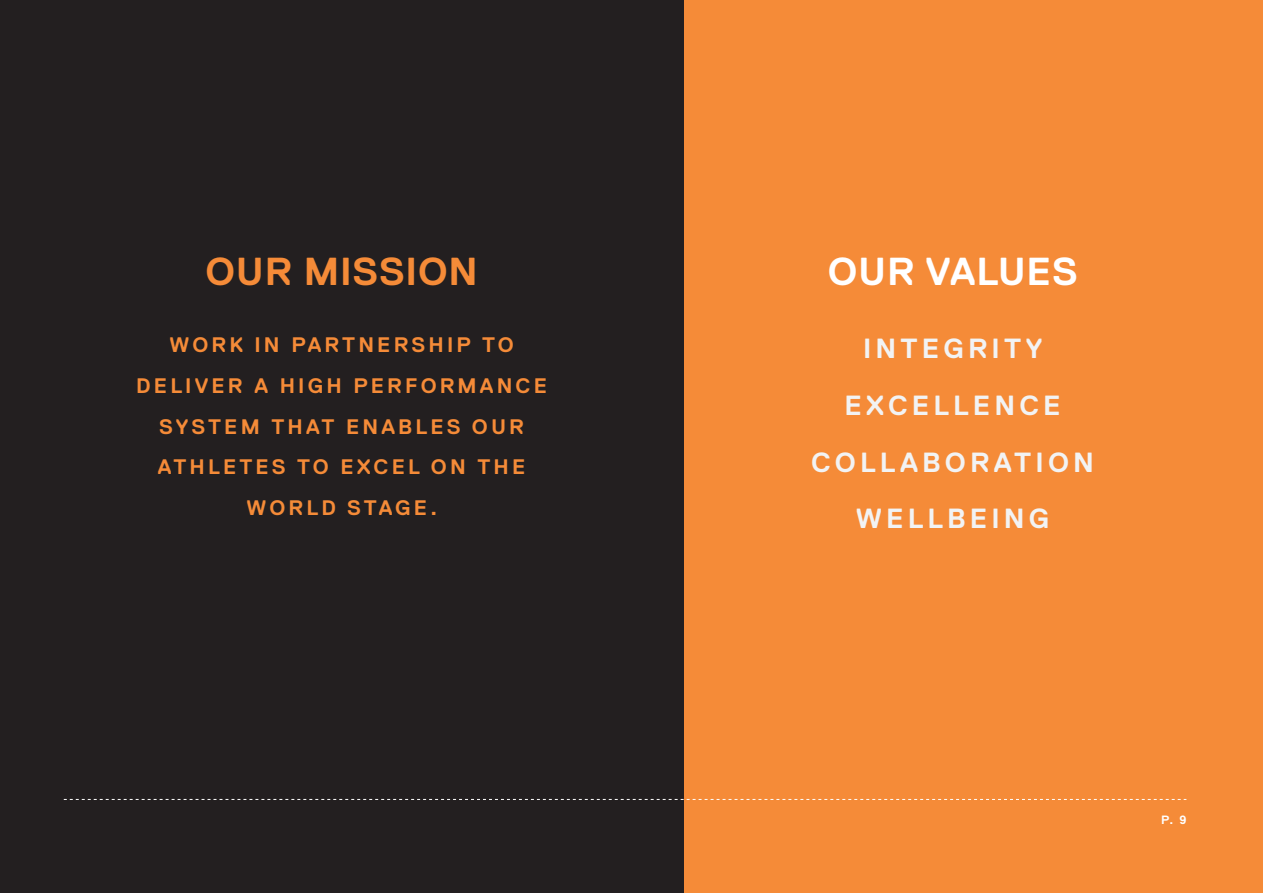
<style>
.page{position:relative;width:1263px;height:893px;background:#fff}
.page>*{position:absolute;margin:0;border:0;box-sizing:border-box;transform-origin:0 0}
.PAGE_HEADERS{font:700 39px "Replica";letter-spacing:.02em;color:#f58b38}
.PAGE_HEADERS-2{font:700 39px "Replica";letter-spacing:.02em;color:#fff}
.MEDIUM_HEADER{font:700 27.75px "Replica";letter-spacing:.15em;color:#f2f3f4}
.MEDIUM_HEADER-2{font:700 21px/40.5px "Replica";letter-spacing:.15em;color:#f58b38;text-align:center}
.PAGE_FOOTERS{font:700 12px "Replica";color:#fff}
</style>
<div class="page">
<div style="left:683px;top:0;width:580px;height:893px;background:#f58b38"></div>
<div style="left:0;top:0;width:683px;height:893px;background:#231f20"></div>
<svg style="left:64px;top:799px;width:1122px;height:1px"></svg>
<p class="PAGE_HEADERS" style="left:205px;top:250px;width:274px">OUR MISSION</p>
<p class="PAGE_HEADERS-2" style="left:828px;top:250px;width:251px">OUR VALUES</p>
<p class="MEDIUM_HEADER-2" style="left:136px;top:325px;width:412px">WORK IN PARTNERSHIP TO<br>DELIVER A HIGH PERFORMANCE<br>SYSTEM THAT ENABLES OUR<br>ATHLETES TO EXCEL ON THE<br>WORLD STAGE.</p>
<p class="MEDIUM_HEADER" style="left:863px;top:333px;width:181px">INTEGRITY</p>
<p class="MEDIUM_HEADER" style="left:844px;top:390px;width:218px">EXCELLENCE</p>
<p class="MEDIUM_HEADER" style="left:811px;top:447px;width:284px">COLLABORATION</p>
<p class="MEDIUM_HEADER" style="left:856px;top:503px;width:195px">WELLBEING</p>
<p class="PAGE_FOOTERS" style="left:1161px;top:813px;width:27px">P. 9</p>
</div>
